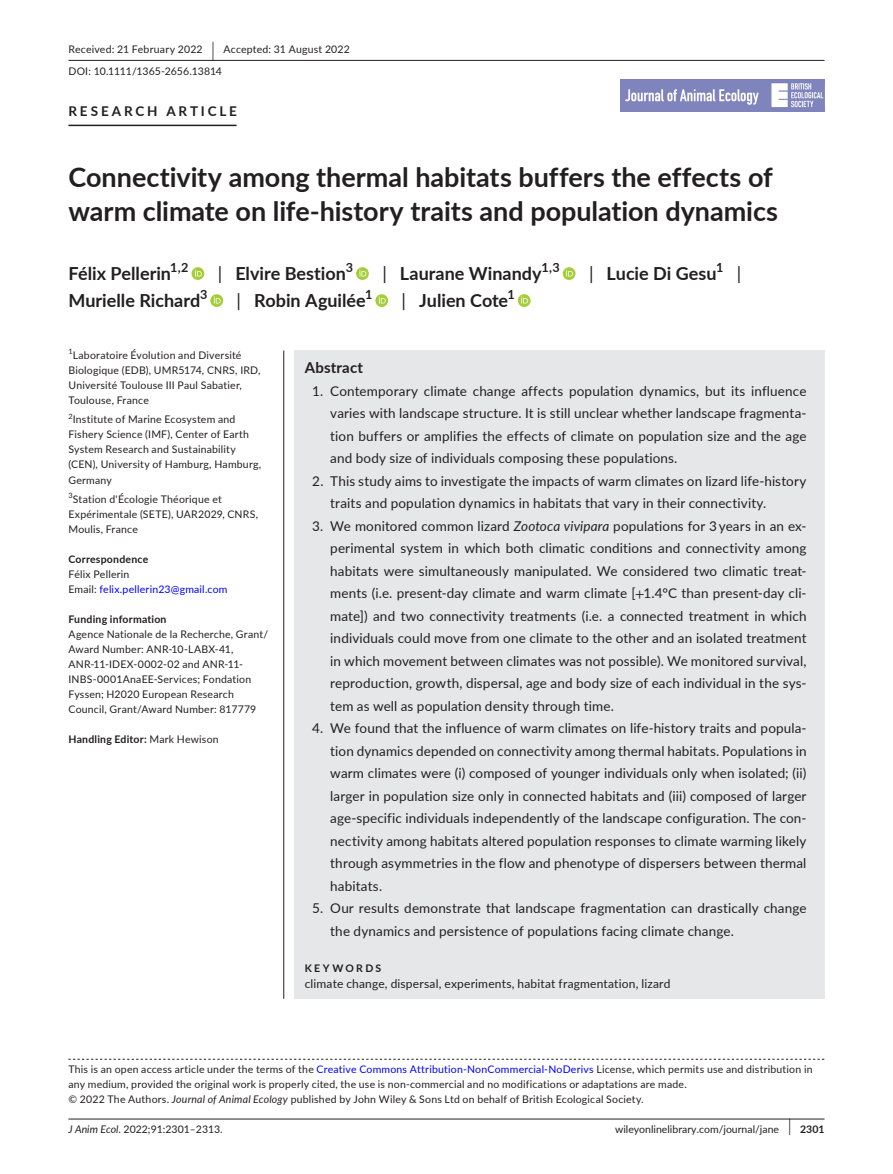
<style>
.page{position:relative;width:893px;height:1174px;background:#fff}
.page>*{position:absolute;margin:0;border:0;box-sizing:border-box;transform-origin:0 0}
.t1{font:700 27px/34.5px "Lato";color:#231f20}
.t2{font:700 18px "Lato";color:#231f20}
.t3{font:18px "Lato";color:#231f20}
.t4{font:700 15px "Lato";letter-spacing:.015em;color:#231f20}
.t5{font:13.5px/22.5px "Lato";letter-spacing:.01em;color:#231f20;text-align:justify}
.t6{font:700 13.5px "Lato";letter-spacing:.21em;color:#231f20}
.t7{font:700 12.6px "Lato";color:#231f20}
.t8{font:12px "Lato";letter-spacing:.015em;color:#231f20}
.t9{font:10.5px/15px "Lato";letter-spacing:.02em;color:#231f20}
.t10{font:10.5px "Lato";color:#231f20}
.t11{font:700 10.5px "Lato";letter-spacing:.02em;color:#231f20}
.t12{font:10.5px/15px "Lato";letter-spacing:.02em;color:#00f}
.t13{font:700 10.5px "Lato";letter-spacing:.22em;color:#231f20}
.t14{font:7.35px "Lato";color:#231f20}
.s1{font-size:19.65px}
.s2{font-weight:400}
.s3{color:#231f20}
.s4{font-style:italic}
.s5{font-family:"STIX"}
.s6{color:#00f}
.s7{font-size:17.4px}
.s8{font-weight:700}
</style>
<div class="page">
<hr style="left:68px;top:1118px;width:756px;height:1px;background:#231f20">
<img style="left:620px;top:79px;width:204px;height:33px">
<hr style="left:68px;top:60px;width:756px;height:1px;background:#231f20">
<hr style="left:68px;top:125px;width:169px;height:1px;background:#231f20">
<svg style="left:192px;top:267px;width:12px;height:13px"></svg>
<svg style="left:195px;top:269px;width:7px;height:7px"></svg>
<svg style="left:356px;top:267px;width:13px;height:13px"></svg>
<svg style="left:359px;top:269px;width:7px;height:7px"></svg>
<svg style="left:563px;top:267px;width:12px;height:13px"></svg>
<svg style="left:566px;top:269px;width:7px;height:7px"></svg>
<svg style="left:210px;top:294px;width:13px;height:13px"></svg>
<svg style="left:214px;top:296px;width:7px;height:7px"></svg>
<svg style="left:375px;top:294px;width:13px;height:13px"></svg>
<svg style="left:379px;top:296px;width:7px;height:7px"></svg>
<svg style="left:518px;top:294px;width:13px;height:13px"></svg>
<svg style="left:521px;top:296px;width:7px;height:7px"></svg>
<svg style="left:68px;top:1058px;width:756px;height:1px"></svg>
<div style="left:294px;top:350px;width:530px;height:648px;background:#e6e7e9"></div>
<hr style="left:283px;top:350px;width:1px;height:648px;background:#231f20">
<p class="t9" style="left:68px;top:38px;width:283px;line-height:21.8px">Received: 21 February 2022 <span class="s1">|</span> Accepted: 31 August 2022<br>DOI: 10.1111/1365-2656.13814</p>
<p class="t6" style="left:68px;top:101px;width:170px">RESEARCH ARTICLE</p>
<h1 class="t1" style="left:68px;top:159px;width:711px">Connectivity among thermal habitats buffers the effects of warm climate on life-history traits and population dynamics</h1>
<h2 class="t2" style="left:68px;top:260px;width:104px">Félix Pellerin</h2>
<p class="t7" style="left:170px;top:258px;width:20px">1,2</p>
<h2 class="t2" style="left:218px;top:260px;width:130px"><span class="s2">|</span> Elvire Bestion</h2>
<p class="t7" style="left:346px;top:258px;width:9px">3</p>
<h2 class="t2" style="left:382px;top:260px;width:161px"><span class="s2">|</span> Laurane Winandy</h2>
<p class="t7" style="left:542px;top:258px;width:20px">1,3</p>
<h2 class="t2" style="left:589px;top:260px;width:129px"><span class="s2">|</span> Lucie Di Gesu</h2>
<p class="t7" style="left:716px;top:258px;width:9px">1</p>
<h2 class="t3" style="left:737px;top:260px;width:6px">|</h2>
<h2 class="t2" style="left:68px;top:287px;width:133px">Murielle Richard</h2>
<p class="t7" style="left:200px;top:285px;width:9px">3</p>
<h2 class="t2" style="left:237px;top:287px;width:131px"><span class="s2">|</span> Robin Aguilée</h2>
<p class="t7" style="left:365px;top:285px;width:9px">1</p>
<h2 class="t2" style="left:402px;top:287px;width:108px"><span class="s2">|</span> Julien Cote</h2>
<p class="t7" style="left:507px;top:285px;width:9px">1</p>
<p class="t14" style="left:68px;top:346px;width:6px">1</p>
<p class="t9" style="left:68px;top:347px;width:194px;text-indent:4px">Laboratoire Évolution and Diversité Biologique (EDB), UMR5174, CNRS, IRD, Université Toulouse III Paul Sabatier, Toulouse, France</p>
<p class="t9" style="left:68px;top:412px;width:194px"><sup>2</sup>Institute of Marine Ecosystem and<br>Fishery Science (IMF), Center of Earth<br>System Research and Sustainability (CEN), University of Hamburg, Hamburg,<br>Germany</p>
<p class="t9" style="left:68px;top:491px;width:191px"><sup>3</sup>Station d'Écologie Théorique et<br>Expérimentale (SETE), UAR2029, CNRS,<br>Moulis, France</p>
<p class="t11" style="left:68px;top:551px;width:81px">Correspondence</p>
<p class="t12" style="left:68px;top:566px;width:161px"><span class="s3">Félix Pellerin<br>Email:</span> felix.pellerin23@gmail.com</p>
<p class="t11" style="left:68px;top:611px;width:100px">Funding information</p>
<p class="t9" style="left:68px;top:626px;width:201px">Agence Nationale de la Recherche, Grant/ Award Number: ANR-10-LABX-41, ANR-11-IDEX-0002-02 and ANR-11- INBS-0001AnaEE-Services; Fondation Fyssen; H2020 European Research Council, Grant/Award Number: 817779</p>
<p class="t11" style="left:68px;top:731px;width:152px">Handling Editor: <span class="s2">Mark Hewison</span></p>
<p class="t4" style="left:305px;top:356px;width:60px">Abstract</p>
<p class="t5" style="left:330px;top:379px;width:478px;text-indent:-18px">1. Contemporary climate change affects population dynamics, but its influence varies with landscape structure. It is still unclear whether landscape fragmenta&shy;tion buffers or amplifies the effects of climate on population size and the age and body size of individuals composing these populations.</p>
<p class="t5" style="left:330px;top:469px;width:478px;text-indent:-18px">2. This study aims to investigate the impacts of warm climates on lizard life-history traits and population dynamics in habitats that vary in their connectivity.</p>
<p class="t5" style="left:330px;top:514px;width:478px;text-indent:-18px">3. We monitored common lizard <span class="s4">Zootoca vivipara</span> populations for 3 years in an ex&shy;perimental system in which both climatic conditions and connectivity among habitats were simultaneously manipulated. We considered two climatic treat&shy;ments (i.e. present-day climate and warm climate [<span class="s5">+</span>1.4°C than present-day cli&shy;mate]) and two connectivity treatments (i.e. a connected treatment in which individuals could move from one climate to the other and an isolated treatment in which movement between climates was not possible). We monitored survival, reproduction, growth, dispersal, age and body size of each individual in the sys&shy;tem as well as population density through time.</p>
<p class="t5" style="left:330px;top:716px;width:478px;text-indent:-18px">4. We found that the influence of warm climates on life-history traits and popula&shy;tion dynamics depended on connectivity among thermal habitats. Populations in warm climates were (i) composed of younger individuals only when isolated; (ii) larger in population size only in connected habitats and (iii) composed of larger age-specific individuals independently of the landscape configuration. The con&shy;nectivity among habitats altered population responses to climate warming likely through asymmetries in the flow and phenotype of dispersers between thermal habitats.</p>
<p class="t5" style="left:330px;top:896px;width:478px;text-indent:-18px">5. Our results demonstrate that landscape fragmentation can drastically change the dynamics and persistence of populations facing climate change.</p>
<p class="t13" style="left:305px;top:960px;width:78px">KEYWORDS</p>
<p class="t8" style="left:305px;top:975px;width:367px">climate change, dispersal, experiments, habitat fragmentation, lizard</p>
<p class="t9" style="left:68px;top:1061px;width:746px">This is an open access article under the terms of the <span class="s6">Creative Commons Attribution-NonCommercial-NoDerivs</span> License, which permits use and distribution in any medium, provided the original work is properly cited, the use is non-commercial and no modifications or adaptations are made.<br>© 2022 The Authors. <span class="s4">Journal of Animal Ecology</span> published by John Wiley &amp; Sons Ltd on behalf of British Ecological Society.</p>
<p class="t10" style="left:68px;top:1121px;width:156px"><span class="s4">J Anim Ecol.</span> 2022;91:2301–2313.</p>
<p class="t10" style="left:615px;top:1121px;width:211px">wileyonlinelibrary.com/journal/jane <span class="s7">|</span> <span class="s8">2301</span></p>
</div>
